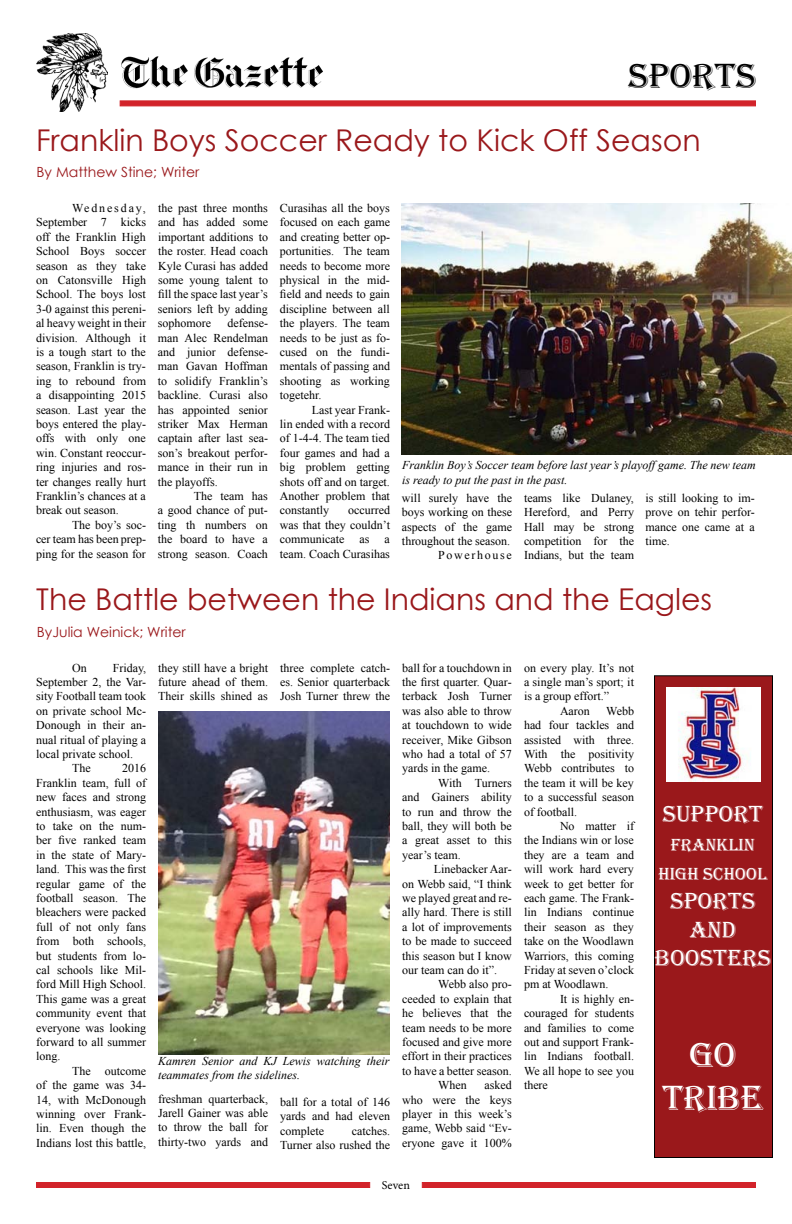
<style>
.page{position:relative;width:792px;height:1224px;background:#fff}
.page>*{position:absolute;margin:0;border:0;box-sizing:border-box;transform-origin:0 0}
.t1{font:36px/43.2px "Algerian";color:#fff;text-align:center}
.t2{font:36px "Algerian";color:#000}
.t3{font:30px "Century Gothic";color:#9a181b}
.t4{font:24px/28.8px "Algerian";color:#fff;text-align:center}
.t5{font:18px/28.8px "Algerian";color:#fff;text-align:center}
.t6{font:14px "Century Gothic";color:#9a181b}
.t7{font:12px/14.4px "Times New Roman";color:#000;text-align:justify}
.t8{font:italic 12px/14.4px "Times New Roman";color:#000}
.t9{font:12px "Minion Pro";letter-spacing:.005em;color:#000}
</style>
<div class="page">
<img style="left:36px;top:33px;width:71px;height:79px">
<img style="left:121px;top:56px;width:202px;height:33px">
<svg style="left:120px;top:100px;width:636px;height:6px;background:#d43137"></svg>
<div style="left:36px;top:1182px;width:334px;height:6px;background:#d2232a"></div>
<div style="left:422px;top:1182px;width:334px;height:6px;background:#d2232a"></div>
<img style="left:402px;top:204px;width:389px;height:250px">
<img style="left:158px;top:712px;width:231px;height:342px">
<div style="left:654px;top:676px;width:118px;height:482px;background:#9a181b"></div>
<div style="left:654px;top:675px;width:119px;height:483px;border:1px solid #000"></div>
<img style="left:667px;top:688px;width:93px;height:93px">
<h1 class="t2" style="left:629px;top:56px;width:129px">SPORTS</h1>
<h2 class="t3" style="left:36px;top:119px;width:666px">Franklin Boys Soccer Ready to Kick Off Season</h2>
<p class="t6" style="left:37px;top:162px;width:164px">By Matthew Stine; Writer</p>
<p class="t7" style="left:36px;top:200px;width:112px;text-indent:36px">Wednesday, September 7 kicks off the Franklin High School Boys soccer season as they take on Catonsville High School. The boys lost 3-0 against this pereni&shy;al heavy weight in their division. Although it is a tough start to the season, Franklin is try&shy;ing to rebound from a disappointing 2015 season. Last year the boys entered the play&shy;offs with only one win. Constant reoccur&shy;ring injuries and ros&shy;ter changes really hurt Franklin’s chances at a break out season.</p>
<p class="t7" style="left:36px;top:517px;width:112px;text-indent:36px">The boy’s soc&shy;cer team has been prep&shy;ping for the season for</p>
<p class="t7" style="left:158px;top:200px;width:112px">the past three months and has added some important additions to the roster. Head coach Kyle Curasi has added some young talent to fill the space last year’s seniors left by adding sophomore</p>
<p class="t7" style="left:280px;top:200px;width:112px">Curasihas all the boys focused on each game and creating better op&shy;portunities. The team needs to become more physical in the mid&shy;field and needs to gain discipline between all the players. The team needs to be just as fo&shy;cused on the fundi&shy;mentals of passing and shooting as working togetehr.</p>
<p class="t7" style="left:280px;top:402px;width:112px;text-indent:32px">Last year Frank&shy;lin ended with a record of 1-4-4. The team tied four games and had a big problem getting shots off and on target.<br>Another problem that constantly</p>
<p class="t7" style="left:158px;top:316px;width:112px;text-indent:69px">defense&shy;man Alec Rendelman and junior defense&shy;man Gavan Hoffman to solidify Franklin’s backline. Curasi also has appointed senior striker Max Herman captain after last sea&shy;son’s breakout perfor&shy;mance in their run in the playoffs.</p>
<p class="t7" style="left:158px;top:488px;width:112px;text-indent:36px">The team has a good chance of put&shy;ting th numbers on the board to have a strong season. Coach</p>
<p class="t8" style="left:402px;top:458px;width:355px">Franklin Boy’s Soccer team before last year’s playoff game. The new team is ready to put the past in the past.</p>
<p class="t7" style="left:402px;top:490px;width:112px;text-align:right">will surely have the boys working on these aspects of the game throughout the season.<br>Powerhouse</p>
<p class="t7" style="left:524px;top:490px;width:112px">teams like Dulaney, Hereford, and Perry Hall may be strong competition for the Indians, but the team</p>
<p class="t7" style="left:645px;top:490px;width:111px">is still looking to im&shy;prove on tehir perfor&shy;mance one came at a time.</p>
<h2 class="t3" style="left:36px;top:579px;width:677px">The Battle between the Indians and the Eagles</h2>
<p class="t6" style="left:37px;top:622px;width:150px">ByJulia Weinick; Writer</p>
<p class="t7" style="left:72px;top:660px;width:16px">On</p>
<p class="t7" style="left:113px;top:660px;width:35px">Friday,</p>
<p class="t7" style="left:36px;top:674px;width:112px">September 2, the Var-</p>
<p class="t7" style="left:36px;top:689px;width:112px">sity Football team took</p>
<p class="t7" style="left:36px;top:703px;width:112px">on private school Mc-</p>
<p class="t7" style="left:36px;top:718px;width:112px">Donough in their an-</p>
<p class="t7" style="left:36px;top:732px;width:111px">nual ritual of playing a</p>
<p class="t7" style="left:36px;top:746px;width:98px">local private school.</p>
<p class="t7" style="left:72px;top:761px;width:20px">The</p>
<p class="t7" style="left:280px;top:503px;width:112px;text-indent:68px">occurred was that they couldn’t communicate</p>
<p class="t7" style="left:280px;top:532px;width:112px;text-align:right">a<br>team. Coach Curasihas</p>
<p class="t7" style="left:360px;top:532px;width:11px">as</p>
<p class="t7" style="left:524px;top:660px;width:112px">on every play. It’s not</p>
<p class="t7" style="left:524px;top:674px;width:112px">a single man’s sport; it</p>
<p class="t7" style="left:524px;top:689px;width:87px">is a group effort.”</p>
<p class="t7" style="left:560px;top:703px;width:31px">Aaron</p>
<p class="t7" style="left:158px;top:660px;width:112px">they still have a bright future ahead of them.<br>Their skills shined as</p>
<p class="t7" style="left:280px;top:660px;width:112px">three complete catch&shy;es. Senior quarterback Josh Turner threw the</p>
<p class="t7" style="left:402px;top:660px;width:111px">ball for a touchdown in the first quarter. Quar&shy;terback Josh Turner was also able to throw at touchdown to wide receiver, Mike Gibson who had a total of 57 yards in the game.</p>
<p class="t7" style="left:402px;top:775px;width:111px;text-indent:36px">With Turners and Gainers ability to run and throw the ball, they will both be a great asset to this year’s team.</p>
<p class="t7" style="left:402px;top:862px;width:111px;text-indent:32px">Linebacker Aar&shy;on Webb said, “I think we played great and re&shy;ally hard. There is still a lot of improvements to be made to succeed this season but I know our team can do it”.</p>
<p class="t7" style="left:438px;top:977px;width:75px">Webb also pro-</p>
<p class="t7" style="left:402px;top:991px;width:111px">ceeded to explain that</p>
<p class="t7" style="left:402px;top:1006px;width:111px">he believes that the</p>
<p class="t7" style="left:402px;top:1020px;width:111px">team needs to be more</p>
<p class="t7" style="left:402px;top:1034px;width:111px">focused and give more</p>
<p class="t7" style="left:402px;top:1049px;width:111px">effort in their practices</p>
<p class="t7" style="left:402px;top:1063px;width:111px">to have a better season.</p>
<p class="t7" style="left:438px;top:1078px;width:30px">When</p>
<p class="t7" style="left:524px;top:703px;width:112px;text-indent:82px">Webb had four tackles and assisted with three.<br>With the positivity Webb contributes to the team it will be key to a successful season of football.</p>
<p class="t7" style="left:524px;top:818px;width:112px;text-indent:36px">No matter if the Indians win or lose they are a team and will work hard every week to get better for each game. The Frank&shy;lin Indians continue their season as they take on the Woodlawn Warriors, this coming Friday at seven o’clock pm at Woodlawn.</p>
<p class="t7" style="left:524px;top:991px;width:112px;text-indent:36px">It is highly en&shy;couraged for students and families to come out and support Frank&shy;lin Indians football.<br>We all hope to see you there</p>
<p class="t7" style="left:36px;top:761px;width:112px;text-indent:86px">2016<br>Franklin team, full of new faces and strong enthusiasm, was eager to take on the num&shy;ber five ranked team in the state of Mary&shy;land. This was the first regular game of the football season. The bleachers were packed full of not only fans from both schools, but students from lo&shy;cal schools like Mil&shy;ford Mill High School.<br>This game was a great community event that everyone was looking forward to all summer long.</p>
<p class="t7" style="left:36px;top:1063px;width:112px;text-indent:36px">The outcome of the game was 34- 14, with McDonough winning over Frank&shy;lin. Even though the Indians lost this battle,</p>
<h3 class="t4" style="left:663px;top:800px;width:102px">SUPPORT</h3>
<h3 class="t5" style="left:658px;top:831px;width:110px">FRANKLIN<br>HIGH SCHOOL</h3>
<h3 class="t4" style="left:655px;top:887px;width:118px">SPORTS<br>AND<br>BOOSTERS</h3>
<h1 class="t1" style="left:663px;top:1034px;width:102px">GO<br>TRIBE</h1>
<p class="t8" style="left:158px;top:1053px;width:233px">Kamren Senior and KJ Lewis watching their teammates from the sidelines.</p>
<p class="t7" style="left:402px;top:1078px;width:111px;text-indent:82px">asked who were the keys player in this week’s game, Webb said “Ev&shy;eryone gave it 100%</p>
<p class="t7" style="left:158px;top:1091px;width:112px">freshman quarterback, Jarell Gainer was able to throw the ball for thirty-two yards and</p>
<p class="t7" style="left:280px;top:1094px;width:112px">ball for a total of 146 yards and had eleven complete</p>
<p class="t7" style="left:280px;top:1123px;width:112px;text-align:right">catches.<br>Turner also rushed the</p>
<p class="t9" style="left:382px;top:1177px;width:30px">Seven</p>
</div>
